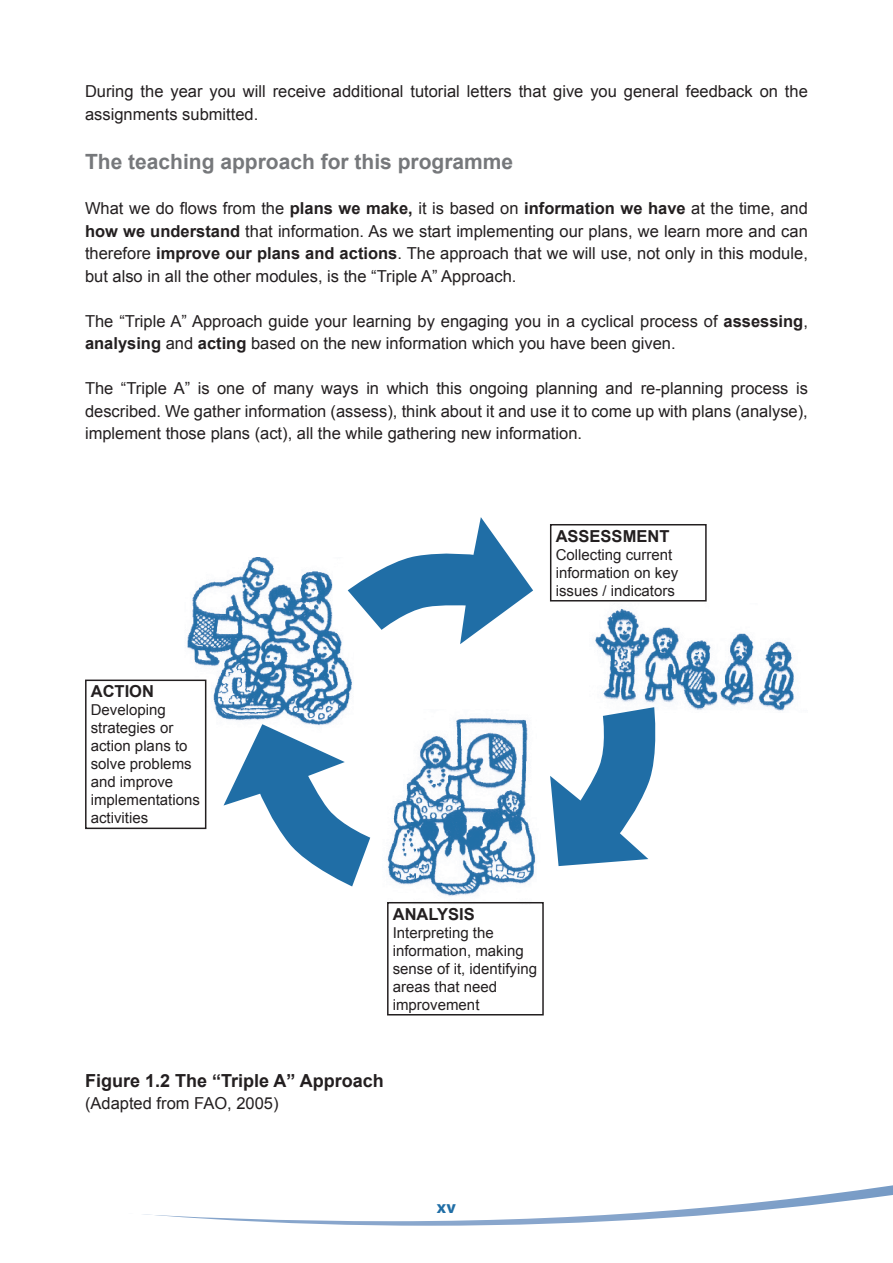
<style>
.page{position:relative;width:893px;height:1263px;background:#fff}
.page>*{position:absolute;margin:0;border:0;box-sizing:border-box;transform-origin:0 0}
.t1{font:700 21px "Arial";color:#76787b}
.t2{font:700 18px "Arial";color:#231f20}
.t3{font:700 18px "Myriad";color:#206ea6}
.t4{font:16.5px/22.5px "Arial";color:#231f20}
.t5{font:700 16.5px "Arial";color:#231f20}
.t6{font:15px/18px "Arial";color:#231f20}
.s1{font-weight:700}
</style>
<div class="page">
<svg style="left:85px;top:601px;width:808px;height:620px"></svg>
<div style="left:550px;top:524px;width:157px;height:77px;border:2px solid #231f20"></div>
<img style="left:373px;top:709px;width:185px;height:195px">
<img style="left:589px;top:603px;width:219px;height:109px">
<img style="left:174px;top:557px;width:198px;height:176px">
<svg style="left:224px;top:724px;width:146px;height:162px"></svg>
<svg style="left:348px;top:517px;width:185px;height:127px"></svg>
<svg style="left:550px;top:707px;width:109px;height:159px"></svg>
<div style="left:85px;top:679px;width:121px;height:150px;border:2px solid #231f20"></div>
<div style="left:387px;top:902px;width:157px;height:113px;border:2px solid #231f20"></div>
<p class="t4" style="left:85px;top:80px;width:724px">During the year you will receive additional tutorial letters that give you general feedback on the assignments submitted.</p>
<p class="t1" style="left:85px;top:148px;width:430px">The teaching approach for this programme</p>
<p class="t4" style="left:85px;top:197px;width:724px;text-align:justify">What we do flows from the <span class="s1">plans we make,</span> it is based on <span class="s1">information we have</span> at the time, and <span class="s1">how we understand</span> that information. As we start implementing our plans, we learn more and can therefore <span class="s1">improve our plans and actions</span>. The approach that we will use, not only in this module, but also in all the other modules, is the “Triple A” Approach.</p>
<p class="t4" style="left:85px;top:310px;width:724px">The “Triple A” Approach guide your learning by engaging you in a cyclical process of <span class="s1">assessing</span>, <span class="s1">analysing</span> and <span class="s1">acting</span> based on the new information which you have been given.</p>
<p class="t4" style="left:85px;top:377px;width:724px;text-align:justify">The “Triple A” is one of many ways in which this ongoing planning and re-planning process is described. We gather information (assess), think about it and use it to come up with plans (analyse), implement those plans (act), all the while gathering new information.</p>
<p class="t5" style="left:556px;top:525px;width:115px">ASSESSMENT</p>
<p class="t6" style="left:556px;top:546px;width:124px">Collecting current information on key issues / indicators</p>
<p class="t5" style="left:91px;top:681px;width:65px">ACTION</p>
<p class="t6" style="left:91px;top:701px;width:111px">Developing strategies or action plans to solve problems and improve implementations activities</p>
<p class="t5" style="left:393px;top:903px;width:83px">ANALYSIS</p>
<p class="t6" style="left:393px;top:924px;width:146px">Interpreting the information, making sense of it, identifying areas that need improvement</p>
<p class="t2" style="left:85px;top:1069px;width:300px">Figure 1.2 The “Triple A” Approach</p>
<p class="t4" style="left:85px;top:1092px;width:195px">(Adapted from FAO, 2005)</p>
<p class="t3" style="left:437px;top:1197px;width:21px">xv</p>
</div>
